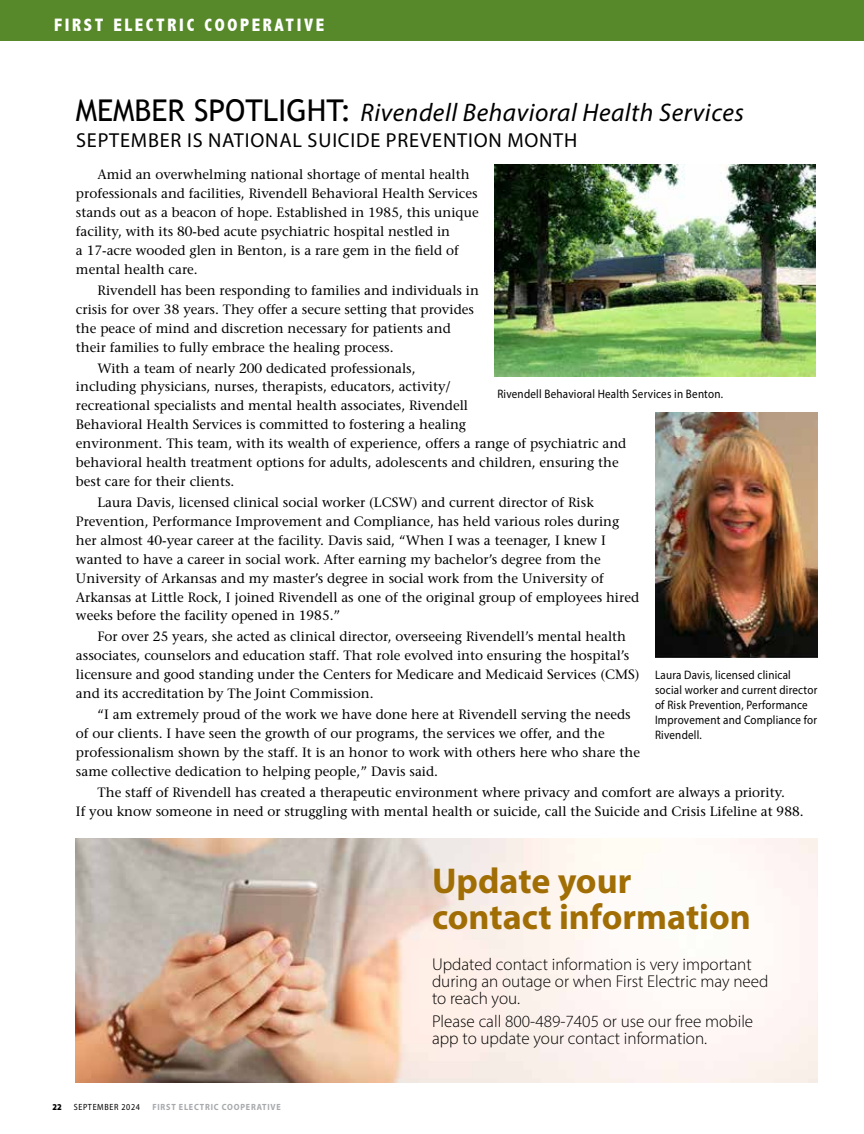
<style>
.page{position:relative;width:864px;height:1134px;background:#fff}
.page>*{position:absolute;margin:0;border:0;box-sizing:border-box;transform-origin:0 0}
.t1{font:700 36px/36px "Myriad Pro";color:#a16e06}
.t2{font:italic 25.5px "Myriad Pro";letter-spacing:.02em;color:#000}
.t3{font:20.25px "Myriad Pro";letter-spacing:.04em;color:#000}
.t4{font:800 condensed 18px "Abadi";letter-spacing:.15em;color:#fff}
.t5{font:300 17.1px/17.1px "Myriad Pro";color:#000}
.t6{font:500 13.5px/18.9px "Stone Serif Std";color:#000}
.t7{font:12.3px/15px "Myriad Pro";letter-spacing:.02em;color:#000;scale:.9 1}
.t8{font:700 9px "Myriad Pro";letter-spacing:.1em;color:#a7a9ac;scale:.9 1}
.t9{font:9px "Myriad Pro";letter-spacing:.08em;color:#000;scale:.9 1}
.t10{font:900 9px "Myriad Pro";color:#000;scale:.9 1}
.s1{font-family:"Trebuchet MS";font-style:normal;font-size:30px}
</style>
<div class="page">
<div style="left:0;top:0;width:864px;height:40px;background:#57882a"></div>
<img style="left:76px;top:838px;width:742px;height:244px">
<img style="left:655px;top:413px;width:163px;height:244px">
<img style="left:495px;top:165px;width:320px;height:212px">
<h3 class="t4" style="left:54px;top:15px;width:272px">FIRST ELECTRIC COOPERATIVE</h3>
<h2 class="t2" style="left:76px;top:97px;width:670px"><span class="s1">MEMBER SPOTLIGHT:</span> Rivendell Behavioral Health Services</h2>
<h3 class="t3" style="left:76px;top:128px;width:503px">SEPTEMBER IS NATIONAL SUICIDE PREVENTION MONTH</h3>
<p class="t6" style="left:76px;top:165px;width:404px;text-indent:22px">Amid an overwhelming national shortage of mental health professionals and facilities, Rivendell Behavioral Health Services stands out as a beacon of hope. Established in 1985, this unique facility, with its 80-bed acute psychiatric hospital nestled in<br>a 17-acre wooded glen in Benton, is a rare gem in the field of mental health care.</p>
<p class="t6" style="left:76px;top:281px;width:405px;text-indent:22px">Rivendell has been responding to families and individuals in crisis for over 38 years. They offer a secure setting that provides the peace of mind and discretion necessary for patients and their families to fully embrace the healing process.</p>
<p class="t6" style="left:76px;top:358px;width:552px;text-indent:22px">With a team of nearly 200 dedicated professionals,<br>including physicians, nurses, therapists, educators, activity/<br>recreational specialists and mental health associates, Rivendell<br>Behavioral Health Services is committed to fostering a healing<br>environment. This team, with its wealth of experience, offers a range of psychiatric and behavioral health treatment options for adults, adolescents and children, ensuring the best care for their clients.</p>
<p class="t6" style="left:76px;top:493px;width:565px;text-indent:22px">Laura Davis, licensed clinical social worker (LCSW) and current director of Risk Prevention, Performance Improvement and Compliance, has held various roles during her almost 40-year career at the facility. Davis said, “When I was a teenager, I knew I wanted to have a career in social work. After earning my bachelor’s degree from the University of Arkansas and my master’s degree in social work from the University of Arkansas at Little Rock, I joined Rivendell as one of the original group of employees hired weeks before the facility opened in 1985.”</p>
<p class="t6" style="left:76px;top:627px;width:565px;text-indent:22px">For over 25 years, she acted as clinical director, overseeing Rivendell’s mental health associates, counselors and education staff. That role evolved into ensuring the hospital’s licensure and good standing under the Centers for Medicare and Medicaid Services (CMS) and its accreditation by The Joint Commission.</p>
<p class="t6" style="left:76px;top:705px;width:566px;text-indent:22px">“I am extremely proud of the work we have done here at Rivendell serving the needs of our clients. I have seen the growth of our programs, the services we offer, and the professionalism shown by the staff. It is an honor to work with others here who share the same collective dedication to helping people,” Davis said.</p>
<p class="t6" style="left:76px;top:783px;width:729px;text-align:center">The staff of Rivendell has created a therapeutic environment where privacy and comfort are always a priority.<br>If you know someone in need or struggling with mental health or suicide, call the Suicide and Crisis Lifeline at 988.</p>
<p class="t7" style="left:497px;top:386px;width:252px">Rivendell Behavioral Health Services in Benton.</p>
<p class="t7" style="left:655px;top:667px;width:182px">Laura Davis, licensed clinical social worker and current director of Risk Prevention, Performance<br>Improvement and Compliance for<br>Rivendell.</p>
<h1 class="t1" style="left:432px;top:862px;width:320px">Update your contact information</h1>
<p class="t10" style="left:52px;top:1101px;width:12px">22</p>
<p class="t9" style="left:74px;top:1101px;width:75px">SEPTEMBER 2024</p>
<p class="t8" style="left:152px;top:1101px;width:144px">FIRST ELECTRIC COOPERATIVE</p>
<p class="t5" style="left:432px;top:956px;width:338px">Updated contact information is very important during an outage or when First Electric may need to reach you.</p>
<p class="t5" style="left:432px;top:1013px;width:323px">Please call 800-489-7405 or use our free mobile app to update your contact information.</p>
</div>
